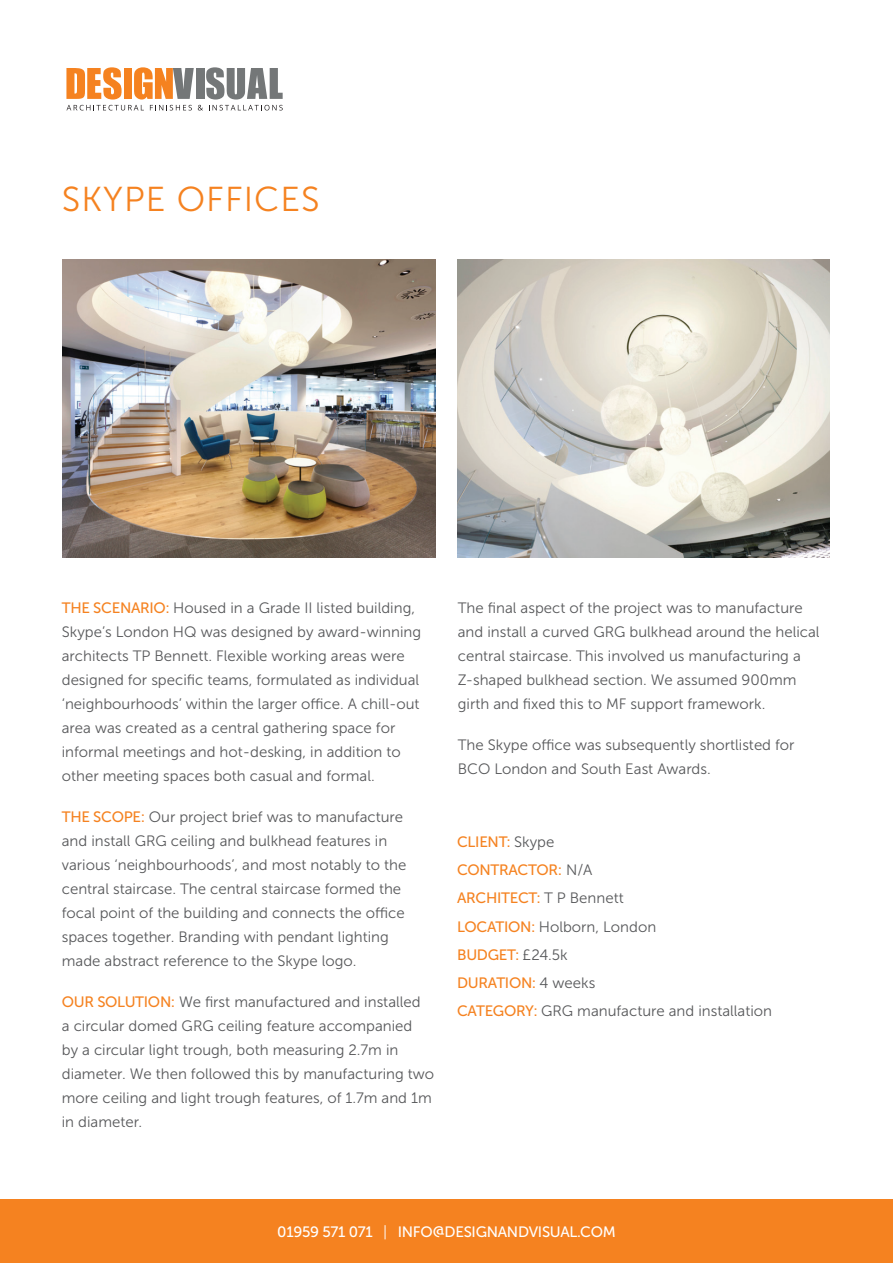
<style>
.page{position:relative;width:893px;height:1263px;background:#fff}
.page>*{position:absolute;margin:0;border:0;box-sizing:border-box;transform-origin:0 0}
.t1{font:34.5px "Museo Sans 300";letter-spacing:.03em;color:#f58220}
.t2{font:15px/24px "Museo Sans 300";color:#57585a}
.t3{font:15px/28.2px "Museo Sans 500";letter-spacing:-.02em;color:#f58220}
.t4{font:15px "Museo Sans 500";letter-spacing:-.02em;color:#fff}
.s1{font-family:"Museo Sans 500";color:#f58220}
.s2{font-family:"Museo Sans 300";color:#57585a}
.s3{font-family:"Museo Sans 300"}
</style>
<div class="page">
<img style="left:62px;top:259px;width:373px;height:298px">
<img style="left:458px;top:259px;width:371px;height:298px">
<svg style="left:66px;top:67px;width:217px;height:43px"></svg>
<div style="left:0;top:1199px;width:893px;height:64px;background:#f58220"></div>
<h1 class="t1" style="left:62px;top:180px;width:259px">SKYPE OFFICES</h1>
<p class="t2" style="left:62px;top:596px;width:361px"><span class="s1">THE SCENARIO:</span> Housed in a Grade II listed building, Skype’s London HQ was designed by award-winning architects TP Bennett. Flexible working areas were designed for specific teams, formulated as individual ‘neighbourhoods’ within the larger office. A chill-out area was created as a central gathering space for informal meetings and hot-desking, in addition to other meeting spaces both casual and formal.</p>
<p class="t2" style="left:62px;top:805px;width:346px"><span class="s1">THE SCOPE:</span> Our project brief was to manufacture and install GRG ceiling and bulkhead features in various ‘neighbourhoods’, and most notably to the central staircase. The central staircase formed the focal point of the building and connects the office spaces together. Branding with pendant lighting made abstract reference to the Skype logo.</p>
<p class="t2" style="left:62px;top:990px;width:374px"><span class="s1">OUR SOLUTION:</span> We first manufactured and installed<br>a circular domed GRG ceiling feature accompanied<br>by a circular light trough, both measuring 2.7m in diameter. We then followed this by manufacturing two more ceiling and light trough features, of 1.7m and 1m in diameter.</p>
<p class="t2" style="left:458px;top:596px;width:363px">The final aspect of the project was to manufacture and install a curved GRG bulkhead around the helical central staircase. This involved us manufacturing a Z-shaped bulkhead section. We assumed 900mm girth and fixed this to MF support framework.</p>
<p class="t2" style="left:458px;top:733px;width:338px">The Skype office was subsequently shortlisted for<br>BCO London and South East Awards.</p>
<p class="t3" style="left:457px;top:828px;width:168px">CLIENT: <span class="s2">Skype<br></span>CONTRACTOR: <span class="s2">N/A<br></span>ARCHITECT: <span class="s2">T P Bennett</span></p>
<p class="t2" style="left:457px;top:914px;width:201px"><span class="s1">LOCATION:</span> Holborn, London</p>
<p class="t3" style="left:457px;top:941px;width:140px">BUDGET: <span class="s2">£24.5k<br></span>DURATION: <span class="s2">4 weeks</span></p>
<p class="t2" style="left:457px;top:999px;width:316px"><span class="s1">CATEGORY:</span> GRG manufacture and installation</p>
<p class="t4" style="left:277px;top:1223px;width:340px">01959 571 071 <span class="s3">|</span> INFO@DESIGNANDVISUAL.COM</p>
</div>
